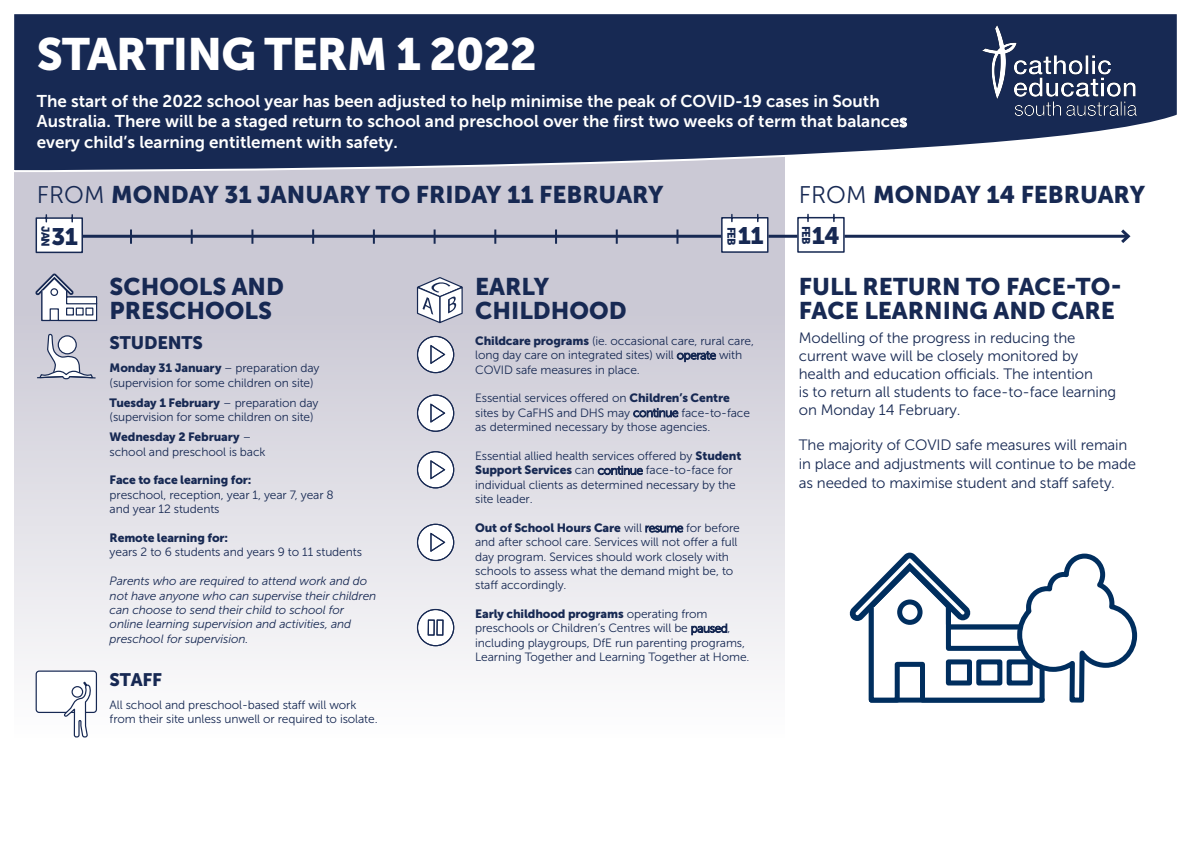
<style>
.page{position:relative;width:1191px;height:842px;background:#fff}
.page>*{position:absolute;margin:0;border:0;box-sizing:border-box;transform-origin:0 0}
.t1{font:45px "Museo Sans 900";letter-spacing:-.02em;color:#fff}
.t2{font:24px/24px "Museo Sans 900";color:#172953}
.t3{font:23.8px "Museo Sans 900";color:#172953}
.t4{font:18px "Museo Sans 900";letter-spacing:-.01em;color:#172953}
.t5{font:17px/20.6px "Museo Sans 700";color:#fff}
.t6{font:15px/18px "Museo Sans 300";letter-spacing:-.01em;color:#172953}
.t7{font:12px/14.4px "Museo Sans 300";letter-spacing:-.01em;color:#172953}
.t8{font:12px "Museo Sans 900";letter-spacing:-.01em;color:#172953}
.t9{font:italic 12px/14.4px "Museo Sans 300";letter-spacing:-.01em;color:#172953}
.t10{font:11.2px "Museo Sans 900";letter-spacing:-.05em;color:#172953}
.s1{font-family:"Museo Sans 300"}
.s2{font-family:"Museo Sans 900"}
</style>
<div class="page">
<div style="left:14px;top:146px;width:770px;height:591px;background:linear-gradient(to bottom,#bebccb,#fbfafb)"></div>
<svg style="left:14px;top:14px;width:1163px;height:159px;background:#293a60"></svg>
<svg style="left:14px;top:723px;width:770px;height:14px"></svg>
<hr style="left:56px;top:235px;width:1072px;height:3px;background:#172953">
<svg style="left:720px;top:213px;width:49px;height:41px"></svg>
<svg style="left:130px;top:229px;width:2px;height:15px"></svg>
<svg style="left:191px;top:229px;width:2px;height:15px"></svg>
<svg style="left:251px;top:229px;width:2px;height:15px"></svg>
<svg style="left:312px;top:229px;width:2px;height:15px"></svg>
<svg style="left:373px;top:229px;width:2px;height:15px"></svg>
<svg style="left:433px;top:229px;width:2px;height:15px"></svg>
<svg style="left:494px;top:229px;width:2px;height:15px"></svg>
<svg style="left:555px;top:229px;width:2px;height:15px"></svg>
<svg style="left:616px;top:229px;width:2px;height:15px"></svg>
<svg style="left:676px;top:229px;width:2px;height:15px"></svg>
<svg style="left:796px;top:213px;width:49px;height:40px"></svg>
<svg style="left:35px;top:213px;width:49px;height:41px"></svg>
<svg style="left:35px;top:274px;width:63px;height:48px"></svg>
<svg style="left:415px;top:276px;width:50px;height:48px"></svg>
<svg style="left:36px;top:333px;width:60px;height:47px"></svg>
<div style="left:58px;top:336px;width:18px;height:18px;background:#fff;border-radius:50%"></div>
<div style="left:58px;top:335px;width:19px;height:19px;border:1px solid #172953;border-radius:50%"></div>
<div style="left:36px;top:671px;width:60px;height:41px;background:#fff;border-radius:3px"></div>
<div style="left:36px;top:670px;width:61px;height:43px;border:1px solid #172953;border-radius:3px"></div>
<svg style="left:64px;top:681px;width:28px;height:57px"></svg>
<svg style="left:417px;top:609px;width:37px;height:37px"></svg>
<div style="left:417px;top:609px;width:37px;height:37px;border:1px solid #172953;border-radius:50%"></div>
<div style="left:437px;top:620px;width:6px;height:15px;background:#fff"></div>
<div style="left:436px;top:619px;width:7px;height:17px;border:1px solid #172953"></div>
<div style="left:428px;top:620px;width:6px;height:15px;background:#fff"></div>
<div style="left:427px;top:619px;width:8px;height:17px;border:1px solid #172953"></div>
<svg style="left:417px;top:524px;width:37px;height:37px"></svg>
<div style="left:417px;top:524px;width:37px;height:37px;border:1px solid #172953;border-radius:50%"></div>
<svg style="left:429px;top:532px;width:18px;height:21px"></svg>
<div style="left:417px;top:452px;width:37px;height:36px;background:#fff;border-radius:50%"></div>
<div style="left:417px;top:451px;width:37px;height:37px;border:1px solid #172953;border-radius:50%"></div>
<div style="left:417px;top:451px;width:37px;height:38px;border:1px solid #172953;border-radius:50%"></div>
<svg style="left:430px;top:460px;width:16px;height:20px"></svg>
<div style="left:417px;top:395px;width:37px;height:36px;background:#fff;border-radius:50%"></div>
<div style="left:417px;top:394px;width:37px;height:38px;border:1px solid #172953;border-radius:50%"></div>
<svg style="left:430px;top:403px;width:16px;height:20px"></svg>
<svg style="left:417px;top:336px;width:37px;height:37px"></svg>
<div style="left:417px;top:336px;width:37px;height:37px;border:1px solid #172953;border-radius:50%"></div>
<svg style="left:429px;top:344px;width:18px;height:21px"></svg>
<svg style="left:849px;top:553px;width:165px;height:150px"></svg>
<svg style="left:1014px;top:14px;width:120px;height:689px"></svg>
<img style="left:982px;top:25px;width:154px;height:91px">
<h1 class="t1" style="left:37px;top:29px;width:501px">STARTING TERM 1 2022</h1>
<p class="t5" style="left:37px;top:90px;width:871px">The start of the 2022 school year has been adjusted to help minimise the peak of COVID-19 cases in South<br>Australia. There will be a staged return to school and preschool over the first two weeks of term that balances every child’s learning entitlement with safety.</p>
<h2 class="t2" style="left:37px;top:183px;width:628px"><span class="s1">FROM</span> MONDAY 31 JANUARY TO FRIDAY 11 FEBRUARY</h2>
<h2 class="t2" style="left:799px;top:183px;width:348px"><span class="s1">FROM</span> MONDAY 14 FEBRUARY</h2>
<p class="t10" style="left:52px;top:226px;width:23px;rotate:90deg">JAN</p>
<h3 class="t3" style="left:52px;top:223px;width:28px">31</h3>
<h2 class="t2" style="left:110px;top:274px;width:176px">SCHOOLS AND<br>PRESCHOOLS</h2>
<h3 class="t4" style="left:110px;top:333px;width:95px">STUDENTS</h3>
<p class="t8" style="left:110px;top:361px;width:211px">Monday 31 January <span class="s1">– preparation day</span></p>
<p class="t7" style="left:110px;top:375px;width:205px">(supervision for some children on site)</p>
<p class="t8" style="left:110px;top:396px;width:210px">Tuesday 1 February <span class="s1">– preparation day</span></p>
<p class="t7" style="left:110px;top:410px;width:205px">(supervision for some children on site)</p>
<p class="t8" style="left:110px;top:430px;width:143px">Wednesday 2 February <span class="s1">–</span></p>
<p class="t7" style="left:110px;top:444px;width:157px">school and preschool is back</p>
<p class="t8" style="left:110px;top:473px;width:143px">Face to face learning for:</p>
<p class="t7" style="left:110px;top:488px;width:226px">preschool, reception, year 1, year 7, year 8 and year 12 students</p>
<p class="t8" style="left:110px;top:531px;width:120px">Remote learning for:</p>
<p class="t7" style="left:110px;top:545px;width:254px">years 2 to 6 students and years 9 to 11 students</p>
<p class="t9" style="left:110px;top:574px;width:268px">Parents who are required to attend work and do not have anyone who can supervise their children can choose to send their child to school for online learning supervision and activities, and preschool for supervision.</p>
<h3 class="t4" style="left:110px;top:669px;width:54px">STAFF</h3>
<p class="t7" style="left:110px;top:698px;width:269px">All school and preschool-based staff will work from their site unless unwell or required to isolate.</p>
<h3 class="t3" style="left:738px;top:222px;width:27px">11</h3>
<p class="t10" style="left:738px;top:227px;width:21px;rotate:90deg">FEB</p>
<p class="t10" style="left:812px;top:226px;width:21px;rotate:90deg">FEB</p>
<h3 class="t3" style="left:812px;top:222px;width:29px">14</h3>
<h2 class="t2" style="left:475px;top:274px;width:153px">EARLY<br>CHILDHOOD</h2>
<p class="t7" style="left:475px;top:334px;width:280px"><span class="s2">Childcare programs</span> (ie. occasional care, rural care, long day care on integrated sites) will operate with<br>COVID safe measures in place.</p>
<p class="t7" style="left:475px;top:391px;width:276px">Essential services offered on <span class="s2">Children’s Centre </span>sites by CaFHS and DHS may continue face-to-face as determined necessary by those agencies.</p>
<p class="t7" style="left:475px;top:449px;width:268px">Essential allied health services offered by <span class="s2">Student Support Services</span> can continue face-to-face for individual clients as determined necessary by the site leader.</p>
<p class="t8" style="left:475px;top:521px;width:266px">Out of School Hours Care <span class="s1">will resume for before</span></p>
<p class="t7" style="left:475px;top:535px;width:264px">and after school care. Services will not offer a full day program. Services should work closely with schools to assess what the demand might be, to staff accordingly.</p>
<p class="t8" style="left:475px;top:607px;width:234px">Early childhood programs <span class="s1">operating from</span></p>
<p class="t7" style="left:475px;top:621px;width:276px">preschools or Children’s Centres will be paused, including playgroups, DfE run parenting programs,<br>Learning Together and Learning Together at Home.</p>
<h2 class="t2" style="left:799px;top:274px;width:325px">FULL RETURN TO FACE-TO-<br>FACE LEARNING AND CARE</h2>
<p class="t6" style="left:799px;top:329px;width:319px">Modelling of the progress in reducing the current wave will be closely monitored by health and education officials. The intention<br>is to return all students to face-to-face learning on Monday 14 February.</p>
<p class="t6" style="left:799px;top:436px;width:339px;line-height:18.9px">The majority of COVID safe measures will remain in place and adjustments will continue to be made as needed to maximise student and staff safety.</p>
</div>
